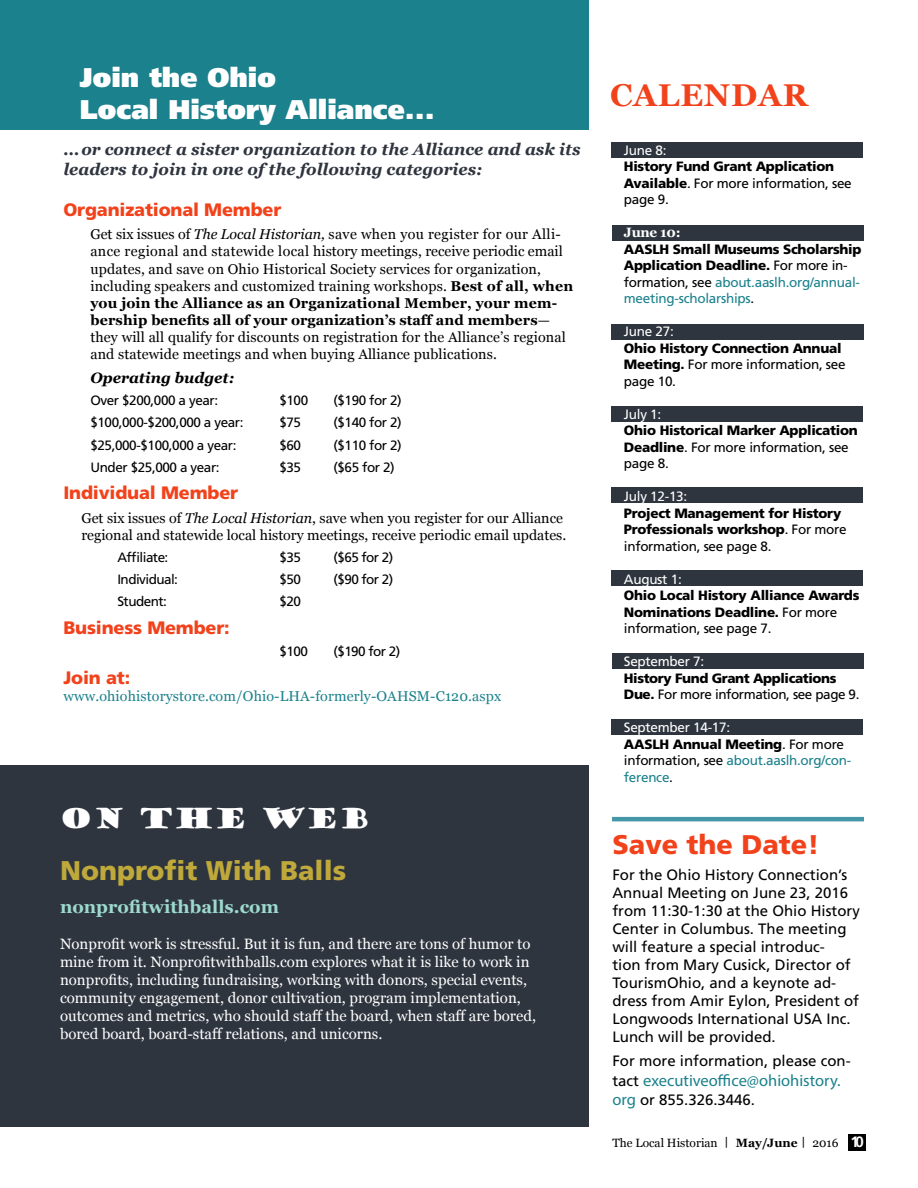
<style>
.page{position:relative;width:918px;height:1188px;background:#fff}
.page>*{position:absolute;margin:0;border:0;box-sizing:border-box;transform-origin:0 0}
.t1{font:700 31.5px "Georgia";letter-spacing:.025em;color:#f2421b}
.t2{font:900 27px/32.4px "Frutiger LT Std";color:#fff}
.t3{font:900 27px "Frutiger LT Std";color:#bfa93b}
.t4{font:900 27px "Frutiger LT Std";color:#f2421b}
.t5{font:27px "Goudy Stout";color:#fff}
.t6{font:900 18px "Frutiger LT Std";letter-spacing:-.01em;color:#f2421b}
.t7{font:700 18px "Georgia";color:#9cd9ce}
.t8{font:italic 700 16.5px/19.8px "Georgia";color:#2f353f}
.t9{font:16.5px "Myriad Pro";color:#1b818c}
.t10{font:15px/18px "Georgia";color:#fff}
.t11{font:15px/18px "Frutiger LT Std";color:#000}
.t12{font:italic 700 15px "Georgia";color:#000}
.t13{font:14.25px/17.1px "Georgia";letter-spacing:.01em;color:#000}
.t14{font:14.25px "Georgia";letter-spacing:.01em;color:#1b818c}
.t15{font:900 13.5px/16.5px "Frutiger LT Std";letter-spacing:-.02em;color:#000}
.t16{font:13.5px "Frutiger LT Std";letter-spacing:-.03em;color:#000}
.t17{font:13.5px/16.5px "Frutiger LT Std";letter-spacing:-.02em;color:#1b818c}
.t18{font:13.5px "Frutiger LT Std";letter-spacing:-.02em;color:#fff}
.t19{font:700 13.5px "Georgia";letter-spacing:-.02em;color:#fff}
.t20{font:12px "Georgia";color:#000}
.s1{font-style:italic}
.s2{font-weight:700}
.s3{font-weight:400}
.s4{font-weight:400;color:#1b818c}
.s5{color:#fff}
.s6{font-weight:900;color:#000}
.s7{color:#000}
.s8{font-family:"Frutiger LT Std";font-size:15px;color:#000}
.s9{font-family:"Myriad Pro";font-size:16.5px;color:#1b818c}
.s10{font-family:"Arial Unicode MS"}
.s11{font-family:"Frutiger LT Std";font-weight:700;font-size:15px;color:#fff}
</style>
<div class="page">
<div style="left:848px;top:1134px;width:18px;height:16px;background:#000"></div>
<div style="left:612px;top:654px;width:252px;height:15px;background:#2f353f"></div>
<div style="left:611px;top:719px;width:252px;height:15px;background:#2f353f"></div>
<div style="left:611px;top:571px;width:252px;height:15px;background:#2f353f"></div>
<div style="left:611px;top:143px;width:252px;height:15px;background:#2f353f"></div>
<div style="left:0;top:0;width:589px;height:129px;background:#1b818c"></div>
<div style="left:611px;top:324px;width:252px;height:15px;background:#2f353f"></div>
<div style="left:612px;top:225px;width:252px;height:15px;background:#2f353f"></div>
<div style="left:611px;top:407px;width:252px;height:15px;background:#2f353f"></div>
<div style="left:611px;top:487px;width:252px;height:15px;background:#2f353f"></div>
<hr style="left:612px;top:817px;width:252px;height:4px;background:#4397a7">
<div style="left:0;top:765px;width:589px;height:362px;background:#2f353f"></div>
<h2 class="t2" style="left:80px;top:61px;width:356px">Join the Ohio<br>Local History Alliance...</h2>
<p class="t8" style="left:63px;top:139px;width:519px">...or connect a sister organization to the Alliance and ask its leaders to join in one of the following categories:</p>
<p class="t6" style="left:63px;top:199px;width:219px">Organizational Member</p>
<p class="t13" style="left:90px;top:225px;width:484px">Get six issues of <span class="s1">The Local Historian,</span> save when you register for our Alli&shy;ance regional and statewide local history meetings, receive periodic email updates, and save on Ohio Historical Society services for organization, including speakers and customized training workshops. <span class="s2">Best of all, when you join the Alliance as an Organizational Member, your mem&shy;bership benefits all of your organization’s staff and members</span>— they will all qualify for discounts on registration for the Alliance’s regional and statewide meetings and when buying Alliance publications.</p>
<p class="t12" style="left:90px;top:367px;width:145px">Operating budget:</p>
<p class="t16" style="left:90px;top:393px;width:129px">Over $200,000 a year:</p>
<p class="t16" style="left:279px;top:393px;width:30px">$100</p>
<p class="t16" style="left:333px;top:393px;width:70px">($190 for 2)</p>
<p class="t16" style="left:90px;top:415px;width:155px">$100,000-$200,000 a year:</p>
<p class="t16" style="left:279px;top:415px;width:23px">$75</p>
<p class="t16" style="left:333px;top:415px;width:70px">($140 for 2)</p>
<p class="t16" style="left:90px;top:437px;width:148px">$25,000-$100,000 a year:</p>
<p class="t16" style="left:279px;top:437px;width:23px">$60</p>
<p class="t16" style="left:333px;top:437px;width:70px">($110 for 2)</p>
<p class="t16" style="left:90px;top:459px;width:131px">Under $25,000 a year:</p>
<p class="t16" style="left:279px;top:459px;width:23px">$35</p>
<p class="t16" style="left:333px;top:459px;width:63px">($65 for 2)</p>
<p class="t6" style="left:63px;top:482px;width:176px">Individual Member</p>
<p class="t13" style="left:81px;top:508px;width:486px">Get six issues of <span class="s1">The Local Historian</span>, save when you register for our Alliance regional and statewide local history meetings, receive periodic email updates.</p>
<p class="t16" style="left:117px;top:549px;width:52px">Affiliate:</p>
<p class="t16" style="left:279px;top:549px;width:23px">$35</p>
<p class="t16" style="left:333px;top:549px;width:61px">($65 for 2)</p>
<p class="t16" style="left:117px;top:571px;width:62px">Individual:</p>
<p class="t16" style="left:279px;top:571px;width:23px">$50</p>
<p class="t16" style="left:333px;top:571px;width:61px">($90 for 2)</p>
<p class="t16" style="left:117px;top:594px;width:51px">Student:</p>
<p class="t16" style="left:279px;top:594px;width:23px">$20</p>
<p class="t6" style="left:63px;top:617px;width:168px">Business Member:</p>
<p class="t16" style="left:279px;top:643px;width:30px">$100</p>
<p class="t16" style="left:333px;top:643px;width:68px">($190 for 2)</p>
<p class="t6" style="left:63px;top:666px;width:68px">Join at:</p>
<p class="t14" style="left:63px;top:685px;width:439px">www.ohiohistorystore.com/Ohio-LHA-formerly-OAHSM-C120.aspx</p>
<h2 class="t5" style="left:60px;top:800px;width:312px">ON THE WEB</h2>
<h2 class="t3" style="left:60px;top:854px;width:288px">Nonprofit With Balls</h2>
<p class="t7" style="left:60px;top:894px;width:221px">nonprofitwithballs.com</p>
<p class="t10" style="left:60px;top:935px;width:478px">Nonprofit work is stressful. But it is fun, and there are tons of humor to mine from it. Nonprofitwithballs.com explores what it is like to work in nonprofits, including fundraising, working with donors, special events, community engagement, donor cultivation, program implementation, outcomes and metrics, who should staff the board, when staff are bored, bored board, board-staff relations, and unicorns.</p>
<h1 class="t1" style="left:610px;top:71px;width:199px">CALENDAR</h1>
<p class="t18" style="left:624px;top:142px;width:44px">June 8:</p>
<p class="t15" style="left:624px;top:158px;width:229px">History Fund Grant Application<br>Available<span class="s3">. For more information, see page 9.</span></p>
<p class="t19" style="left:624px;top:222px;width:58px">June 10:</p>
<p class="t15" style="left:624px;top:241px;width:239px">AASLH Small Museums Scholarship Application Deadline. <span class="s3">For more in&shy;formation, see</span> <span class="s4">about.aaslh.org/annual&shy;meeting-scholarships</span><span class="s3">.</span></p>
<p class="t18" style="left:624px;top:324px;width:51px">June 27:</p>
<p class="t15" style="left:624px;top:340px;width:223px">Ohio History Connection Annual<br>Meeting. <span class="s3">For more information, see page 10.</span></p>
<p class="t18" style="left:624px;top:406px;width:39px">July 1:</p>
<p class="t15" style="left:624px;top:422px;width:235px">Ohio Historical Marker Application<br>Deadline<span class="s3">. For more information, see page 8.</span></p>
<p class="t18" style="left:624px;top:489px;width:65px">July 12-13:</p>
<p class="t15" style="left:624px;top:505px;width:224px">Project Management for History<br>Professionals workshop<span class="s3">. For more information, see page 8.</span></p>
<p class="t18" style="left:624px;top:571px;width:59px">August 1:</p>
<p class="t15" style="left:624px;top:587px;width:237px">Ohio Local History Alliance Awards<br>Nominations Deadline. <span class="s3">For more information, see page 7.</span></p>
<p class="t18" style="left:624px;top:654px;width:82px">September 7:</p>
<p class="t15" style="left:624px;top:670px;width:237px">History Fund Grant Applications<br>Due. <span class="s3">For more information, see page 9.</span></p>
<p class="t17" style="left:624px;top:719px;width:229px"><span class="s5">September 14-17:<br></span><span class="s6">AASLH Annual Meeting</span><span class="s7">. For more information, see</span> about.aaslh.org/con&shy;ference<span class="s7">.</span></p>
<h2 class="t4" style="left:612px;top:829px;width:208px">Save the Date!</h2>
<p class="t11" style="left:612px;top:866px;width:249px">For the Ohio History Connection’s<br>Annual Meeting on June 23, 2016 from 11:30-1:30 at the Ohio History<br>Center in Columbus. The meeting will feature a special introduc-<br>tion from Mary Cusick, Director of<br>TourismOhio, and a keynote ad&shy;dress from Amir Eylon, President of<br>Longwoods International USA Inc.<br>Lunch will be provided.</p>
<p class="t11" style="left:612px;top:1052px;width:240px">For more information, please con-</p>
<p class="t9" style="left:612px;top:1070px;width:230px"><span class="s8">tact</span> executiveoffice@ohiohistory.</p>
<p class="t11" style="left:612px;top:1091px;width:144px"><span class="s9">org</span> or 855.326.3446.</p>
<p class="t20" style="left:612px;top:1134px;width:253px">The Local Historian <span class="s10">ᅵ</span> <span class="s2">May/June</span><span class="s10">ᅵ</span> 2016 <span class="s11">10</span></p>
</div>
